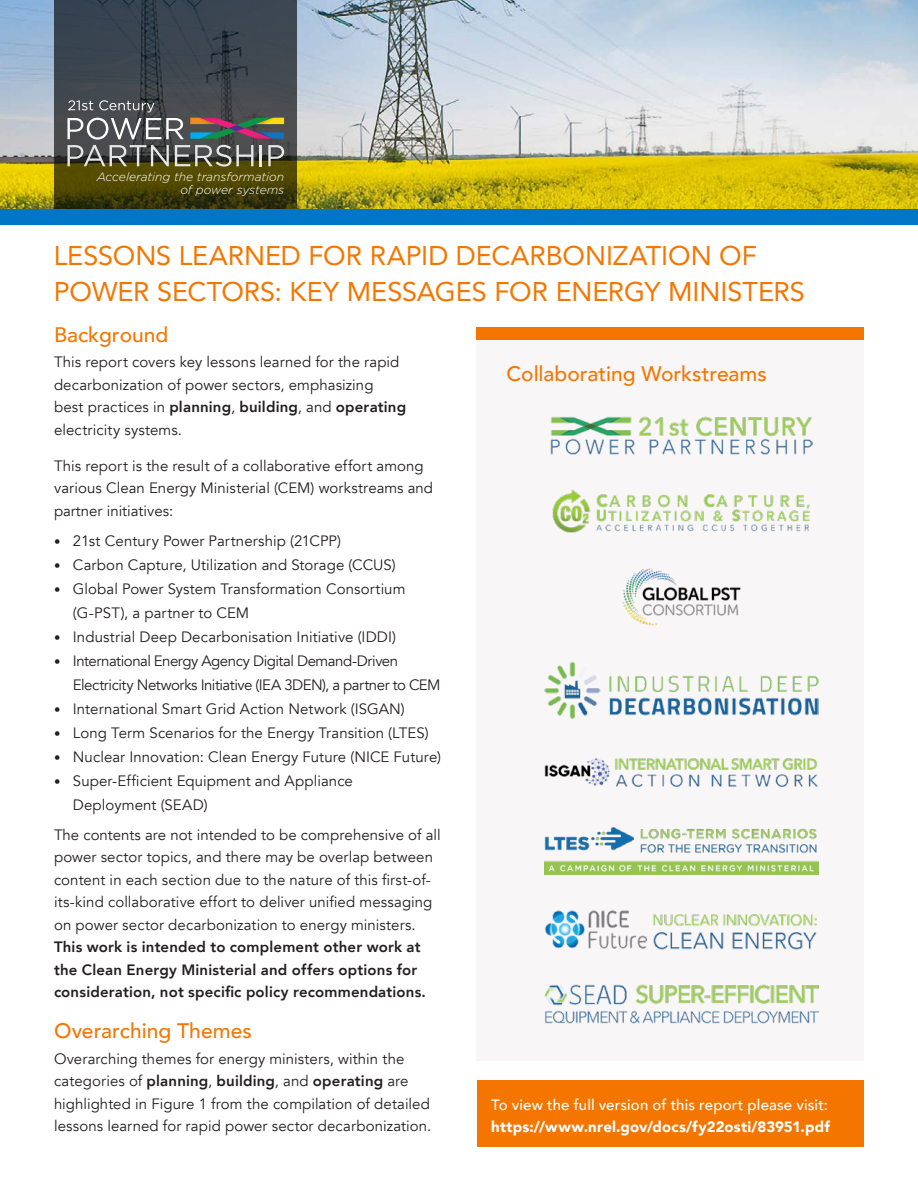
<style>
.page{position:relative;width:918px;height:1188px;background:#fff}
.page>*{position:absolute;margin:0;border:0;box-sizing:border-box;transform-origin:0 0}
.Head_1{font:27px/36px "Avenir";letter-spacing:-.005em;color:#f47600}
.Head_2{font:500 21px "Avenir";color:#f47600}
.bodycopy{font:15px/22.5px "Avenir";letter-spacing:.005em;color:#231f20}
.Head_3{font:15px/22.5px "Avenir";letter-spacing:.005em;color:#231f20}
.bodycopy-2{font:15px/24px "Avenir";letter-spacing:-.03em;color:#231f20}
.bodycopy-3{font:500 15px/22.5px "Avenir";letter-spacing:.01em;color:#fff}
.t1{font:italic 300 12px/13px "Gotham";color:#fff;text-align:right}
.s1{font-weight:800}
.s2{font-size:12.75px}
.s3{font-weight:900}
</style>
<div class="page">
<img style="left:0;top:0;width:918px;height:209px">
<svg style="left:54px;top:0;width:243px;height:209px;background:#3e4338"></svg>
<svg style="left:68px;top:100px;width:216px;height:67px;background:#656561"></svg>
<div style="left:0;top:209px;width:918px;height:16px;background:#0076c8"></div>
<div style="left:477px;top:327px;width:387px;height:14px;background:#f47600"></div>
<div style="left:477px;top:341px;width:387px;height:720px;background:#f8f6f7"></div>
<img style="left:550px;top:417px;width:263px;height:37px">
<img style="left:552px;top:490px;width:258px;height:42px">
<img style="left:544px;top:758px;width:275px;height:29px">
<img style="left:544px;top:985px;width:275px;height:39px">
<img style="left:544px;top:827px;width:275px;height:47px">
<img style="left:622px;top:568px;width:119px;height:58px">
<img style="left:544px;top:910px;width:273px;height:39px">
<img style="left:544px;top:662px;width:275px;height:57px">
<div style="left:477px;top:1080px;width:387px;height:67px;background:#f47600"></div>
<p class="t1" style="left:97px;top:170px;width:189px">Accelerating the transformation of power systems</p>
<p class="Head_1" style="left:54px;top:237px;width:753px">LESSONS LEARNED FOR RAPID DECARBONIZATION OF<br>POWER SECTORS: KEY MESSAGES FOR ENERGY MINISTERS</p>
<p class="Head_2" style="left:54px;top:317px;width:116px">Background</p>
<p class="bodycopy" style="left:54px;top:351px;width:354px">This report covers key lessons learned for the rapid decarbonization of power sectors, emphasizing best practices in <span class="s1">planning</span>, <span class="s1">building</span>, and <span class="s1">operating </span>electricity systems.</p>
<p class="bodycopy" style="left:54px;top:455px;width:381px">This report is the result of a collaborative effort among various Clean Energy Ministerial (CEM) workstreams and partner initiatives:</p>
<p class="bodycopy" style="left:54px;top:530px;width:289px"><span class="s2">•</span> 21st Century Power Partnership (21CPP)</p>
<p class="bodycopy" style="left:54px;top:554px;width:343px"><span class="s2">•</span> Carbon Capture, Utilization and Storage (CCUS)</p>
<p class="bodycopy" style="left:73px;top:578px;width:334px;line-height:24px;text-indent:-19px"><span class="s2">•</span> Global Power System Transformation Consortium (G-PST), a partner to CEM</p>
<p class="bodycopy" style="left:54px;top:626px;width:344px"><span class="s2">•</span> Industrial Deep Decarbonisation Initiative (IDDI)</p>
<p class="bodycopy-2" style="left:73px;top:650px;width:369px;text-indent:-19px"><span class="s2">•</span> International Energy Agency Digital Demand-Driven<br>Electricity Networks Initiative (IEA 3DEN), a partner to CEM</p>
<p class="bodycopy" style="left:54px;top:698px;width:352px"><span class="s2">•</span> International Smart Grid Action Network (ISGAN)</p>
<p class="bodycopy" style="left:54px;top:722px;width:376px"><span class="s2">•</span> Long Term Scenarios for the Energy Transition (LTES)</p>
<p class="bodycopy" style="left:54px;top:746px;width:389px"><span class="s2">•</span> Nuclear Innovation: Clean Energy Future (NICE Future)</p>
<p class="bodycopy" style="left:73px;top:770px;width:282px;line-height:24px;text-indent:-19px"><span class="s2">•</span> Super-Efficient Equipment and Appliance<br>Deployment (SEAD)</p>
<p class="bodycopy" style="left:54px;top:824px;width:388px">The contents are not intended to be comprehensive of all power sector topics, and there may be overlap between content in each section due to the nature of this first-of&shy;its-kind collaborative effort to deliver unified messaging on power sector decarbonization to energy ministers.<br><span class="s1">This work is intended to complement other work at the Clean Energy Ministerial and offers options for consideration, not specific policy recommendations.</span></p>
<p class="Head_2" style="left:54px;top:1013px;width:199px">Overarching Themes</p>
<p class="Head_3" style="left:54px;top:1047px;width:379px">Overarching themes for energy ministers, within the categories of <span class="s1">planning</span>, <span class="s1">building</span>, and <span class="s1">operating</span> are highlighted in Figure 1 from the compilation of detailed lessons learned for rapid power sector decarbonization.</p>
<p class="Head_2" style="left:507px;top:356px;width:262px">Collaborating Workstreams</p>
<p class="bodycopy-3" style="left:491px;top:1092px;width:340px">To view the full version of this report please visit: <span class="s3">https://www.nrel.gov/docs/fy22osti/83951.pdf</span></p>
</div>
